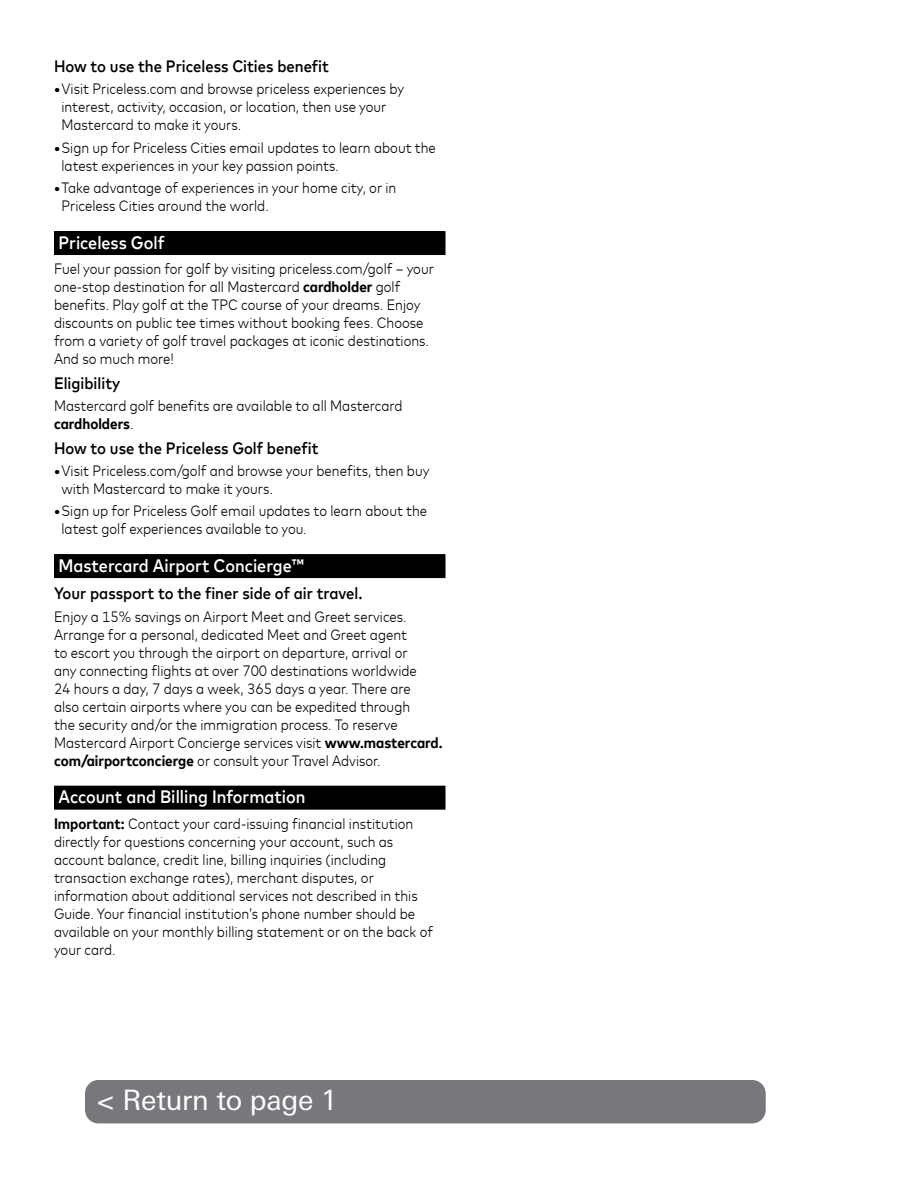
<style>
.page{position:relative;width:918px;height:1188px;background:#fff}
.page>*{position:absolute;margin:0;border:0;box-sizing:border-box;transform-origin:0 0}
.t1{font:28.2px "Univers Nextfor HSBC";letter-spacing:-.01em;color:#fff}
.Header-updated{font:500 18px "Mark For MC Narrow W00";color:#fff}
.Subhead{font:500 16.5px "Mark For MC Narrow W00";color:#000}
.Body_Copy{font:300 15px/18px "Mark For MC Narrow W00";color:#000}
.s1{font-weight:700}
</style>
<div class="page">
<div style="left:54px;top:231px;width:392px;height:24px;background:#000"></div>
<div style="left:54px;top:554px;width:392px;height:24px;background:#000"></div>
<div style="left:54px;top:786px;width:392px;height:24px;background:#000"></div>
<div style="left:85px;top:1080px;width:681px;height:43px;background:#77787b;border-radius:14px"></div>
<p class="Subhead" style="left:54px;top:54px;width:276px">How to use the Priceless Cities benefit</p>
<p class="Body_Copy" style="left:62px;top:79px;width:344px;text-indent:-8px"><span class="s1">•</span>Visit Priceless.com and browse priceless experiences by interest, activity, occasion, or location, then use your<br>Mastercard to make it yours.</p>
<p class="Body_Copy" style="left:62px;top:137px;width:376px;text-indent:-8px"><span class="s1">•</span>Sign up for Priceless Cities email updates to learn about the latest experiences in your key passion points.</p>
<p class="Body_Copy" style="left:62px;top:178px;width:336px;text-indent:-8px"><span class="s1">•</span>Take advantage of experiences in your home city, or in<br>Priceless Cities around the world.</p>
<p class="Header-updated" style="left:58px;top:229px;width:108px">Priceless Golf</p>
<p class="Body_Copy" style="left:54px;top:259px;width:382px">Fuel your passion for golf by visiting priceless.com/golf – your one-stop destination for all Mastercard <span class="s1">cardholder</span> golf benefits. Play golf at the TPC course of your dreams. Enjoy discounts on public tee times without booking fees. Choose from a variety of golf travel packages at iconic destinations.<br>And so much more!</p>
<p class="Subhead" style="left:54px;top:371px;width:68px">Eligibility</p>
<p class="Body_Copy" style="left:54px;top:396px;width:350px">Mastercard golf benefits are available to all Mastercard <span class="s1">cardholders</span>.</p>
<p class="Subhead" style="left:54px;top:435px;width:266px">How to use the Priceless Golf benefit</p>
<p class="Body_Copy" style="left:62px;top:460px;width:370px;text-indent:-8px"><span class="s1">•</span>Visit Priceless.com/golf and browse your benefits, then buy with Mastercard to make it yours.</p>
<p class="Body_Copy" style="left:62px;top:501px;width:367px;text-indent:-8px"><span class="s1">•</span>Sign up for Priceless Golf email updates to learn about the latest golf experiences available to you.</p>
<p class="Header-updated" style="left:58px;top:552px;width:247px">Mastercard Airport Concierge™</p>
<p class="Subhead" style="left:54px;top:581px;width:310px">Your passport to the finer side of air travel.</p>
<p class="Body_Copy" style="left:54px;top:606px;width:390px">Enjoy a 15% savings on Airport Meet and Greet services.<br>Arrange for a personal, dedicated Meet and Greet agent<br>to escort you through the airport on departure, arrival or<br>any connecting flights at over 700 destinations worldwide<br>24 hours a day, 7 days a week, 365 days a year. There are<br>also certain airports where you can be expedited through<br>the security and/or the immigration process. To reserve Mastercard Airport Concierge services visit <span class="s1">www.mastercard. com/airportconcierge</span> or consult your Travel Advisor.</p>
<p class="Header-updated" style="left:58px;top:784px;width:249px">Account and Billing Information</p>
<p class="Body_Copy" style="left:54px;top:813px;width:381px"><span class="s1">Important:</span> Contact your card-issuing financial institution directly for questions concerning your account, such as account balance, credit line, billing inquiries (including transaction exchange rates), merchant disputes, or information about additional services not described in this Guide. Your financial institution’s phone number should be available on your monthly billing statement or on the back of your card.</p>
<p class="t1" style="left:96px;top:1080px;width:243px">&lt; Return to page 1</p>
</div>
